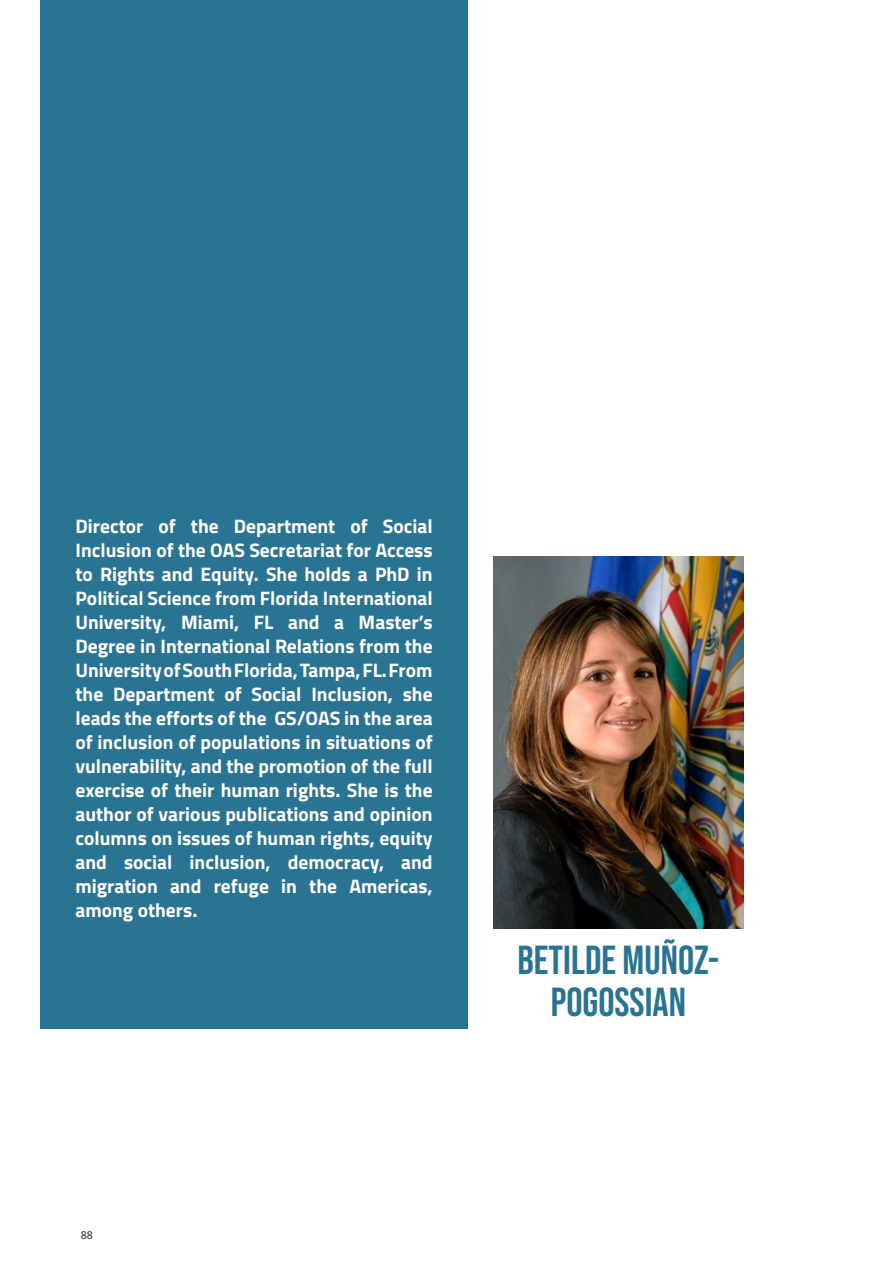
<style>
.page{position:relative;width:893px;height:1263px;background:#fff}
.page>*{position:absolute;margin:0;border:0;box-sizing:border-box;transform-origin:0 0}
._27_Contents_black_B{font:40.5px/42px "Bebas Neue";color:#2a7493;text-align:center}
.Contribuyentes{font:700 19.5px/24px "Titillium Web";color:#fff;text-align:justify}
.t1{font:12px "Source Sans Pro";color:#5a605e}
</style>
<div class="page">
<div style="left:40px;top:0;width:428px;height:1029px;background:#2a7493"></div>
<img style="left:493px;top:556px;width:250px;height:372px">
<p class="Contribuyentes" style="left:75px;top:513px;width:359px">Director of the Department of Social Inclusion of the OAS Secretariat for Access to Rights and Equity. She holds a PhD in Political Science from Florida International University, Miami, FL and a Master’s Degree in International Relations from the University of South Florida, Tampa, FL. From the Department of Social Inclusion, she leads the efforts of the GS/OAS in the area of inclusion of populations in situations of vulnerability, and the promotion of the full exercise of their human rights. She is the author of various publications and opinion columns on issues of human rights, equity and social inclusion, democracy, and migration and refuge in the Americas, among others.</p>
<p class="t1" style="left:81px;top:1227px;width:13px">88</p>
<p class="_27_Contents_black_B" style="left:517px;top:938px;width:203px">BETILDE MUÑOZ-<br>POGOSSIAN</p>
</div>
